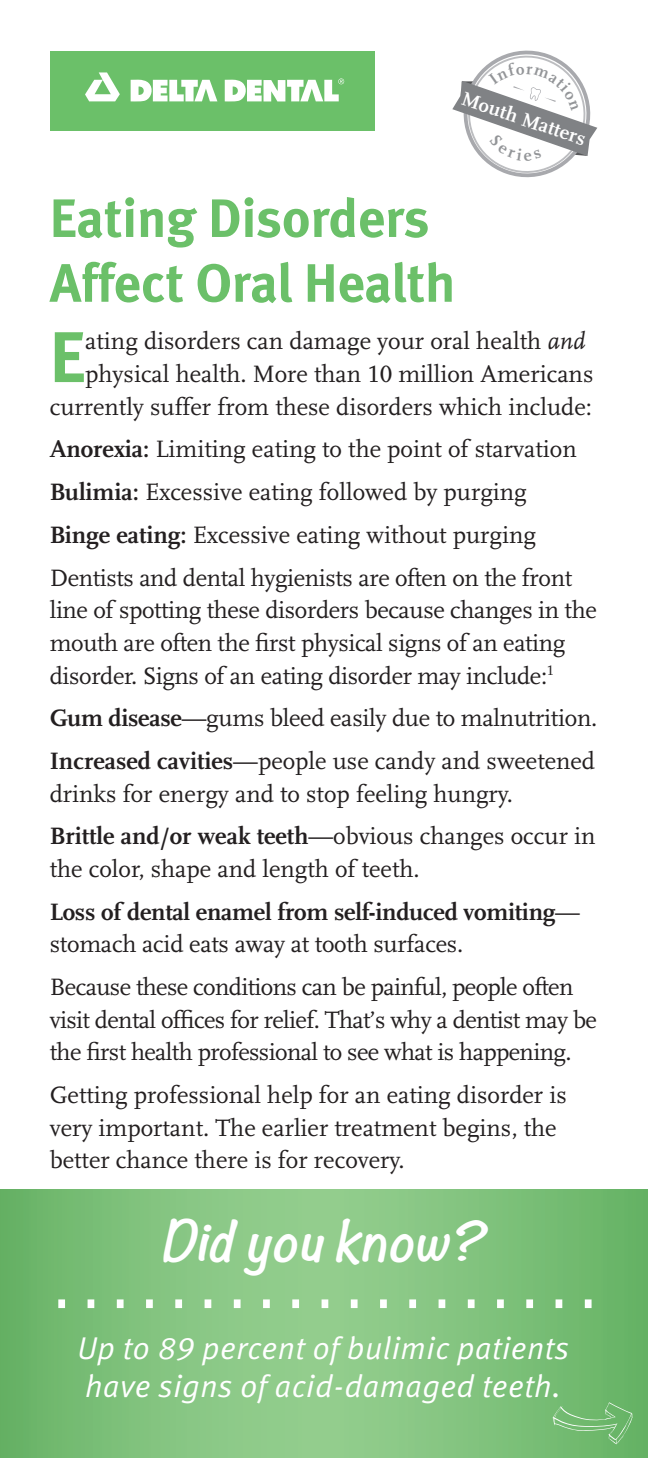
<style>
.page{position:relative;width:648px;height:1458px;background:#fff}
.page>*{position:absolute;margin:0;border:0;box-sizing:border-box;transform-origin:0 0}
.BULLETS{font:71.77px "Meta Bold LF";color:#6bc069}
.HEADLINE{font:54px/64.8px "Meta Bold LF";color:#6bc069}
.BULLETS-2{font:italic 700 49.5px "Noteworthy";color:#fff}
.BULLETS-3{font:italic 31.5px/38.2px "Meta Normal LF";letter-spacing:.02em;color:#fff}
.BULLETS-4{font:24.75px/32.6px "Scala LF";color:#231f20}
.BULLETS-5{font:24.75px/32.6px "Scala LF";letter-spacing:-.025em;color:#231f20}
.BULLETS-6{font:700 24.75px/32.6px "Scala LF";letter-spacing:-.01em;color:#231f20}
.BULLETS-7{font:700 20.25px "Scala LF";color:#fff}
.s1{font-style:italic}
.s2{font-weight:700}
.s3{font-weight:400}
</style>
<div class="page">
<img style="left:0;top:1190px;width:648px;height:268px">
<svg style="left:58px;top:1299px;width:534px;height:9px"></svg>
<svg style="left:553px;top:1402px;width:79px;height:43px;background:#78bc76"></svg>
<div style="left:50px;top:51px;width:324px;height:79px;background:#6bc069"></div>
<svg style="left:85px;top:72px;width:35px;height:29px"></svg>
<svg style="left:131px;top:80px;width:86px;height:22px"></svg>
<svg style="left:225px;top:78px;width:119px;height:24px"></svg>
<svg style="left:452px;top:50px;width:146px;height:128px"></svg>
<p class="BULLETS-7" style="left:466px;top:88px;width:131px;rotate:18deg">Mouth Matters</p>
<p class="HEADLINE" style="left:50px;top:184px;width:407px">Eating Disorders<br>Affect Oral Health</p>
<p class="BULLETS" style="left:50px;top:312px;width:37px">E</p>
<p class="BULLETS-4" style="left:85px;top:326px;width:501px">ating disorders can damage your oral health <span class="s1">and</span></p>
<p class="BULLETS-4" style="left:85px;top:358px;width:510px">physical health. More than 10 million Americans</p>
<p class="BULLETS-4" style="left:50px;top:391px;width:544px">currently suffer from these disorders which include:</p>
<p class="BULLETS-4" style="left:50px;top:434px;width:528px"><span class="s2">Anorexia:</span> Limiting eating to the point of starvation</p>
<p class="BULLETS-4" style="left:50px;top:476px;width:479px"><span class="s2">Bulimia:</span> Excessive eating followed by purging</p>
<p class="BULLETS-4" style="left:50px;top:519px;width:488px"><span class="s2">Binge eating:</span> Excessive eating without purging</p>
<p class="BULLETS-4" style="left:50px;top:562px;width:548px">Dentists and dental hygienists are often on the front line of spotting these disorders because changes in the mouth are often the first physical signs of an eating disorder. Signs of an eating disorder may include:<sup>1</sup></p>
<p class="BULLETS-4" style="left:50px;top:702px;width:549px"><span class="s2">Gum disease</span>—gums bleed easily due to malnutrition.</p>
<p class="BULLETS-4" style="left:50px;top:745px;width:547px"><span class="s2">Increased cavities</span>—people use candy and sweetened drinks for energy and to stop feeling hungry.</p>
<p class="BULLETS-4" style="left:50px;top:821px;width:547px"><span class="s2">Brittle and/or weak teeth</span>—obvious changes occur in the color, shape and length of teeth.</p>
<p class="BULLETS-6" style="left:50px;top:896px;width:532px">Loss of dental enamel from self-induced vomiting<span class="s3">— stomach acid eats away at tooth surfaces.</span></p>
<p class="BULLETS-5" style="left:50px;top:971px;width:549px">Because these conditions can be painful, people often visit dental offices for relief. That’s why a dentist may be the first health professional to see what is happening.</p>
<p class="BULLETS-4" style="left:50px;top:1079px;width:519px">Getting professional help for an eating disorder is very important. The earlier treatment begins, the better chance there is for recovery.</p>
<p class="BULLETS-2" style="left:161px;top:1197px;width:342px">Didyouknow?</p>
<p class="BULLETS-3" style="left:77px;top:1328px;width:493px">Up to 89 percent of bulimic patients have signs of acid-damaged teeth.</p>
</div>
